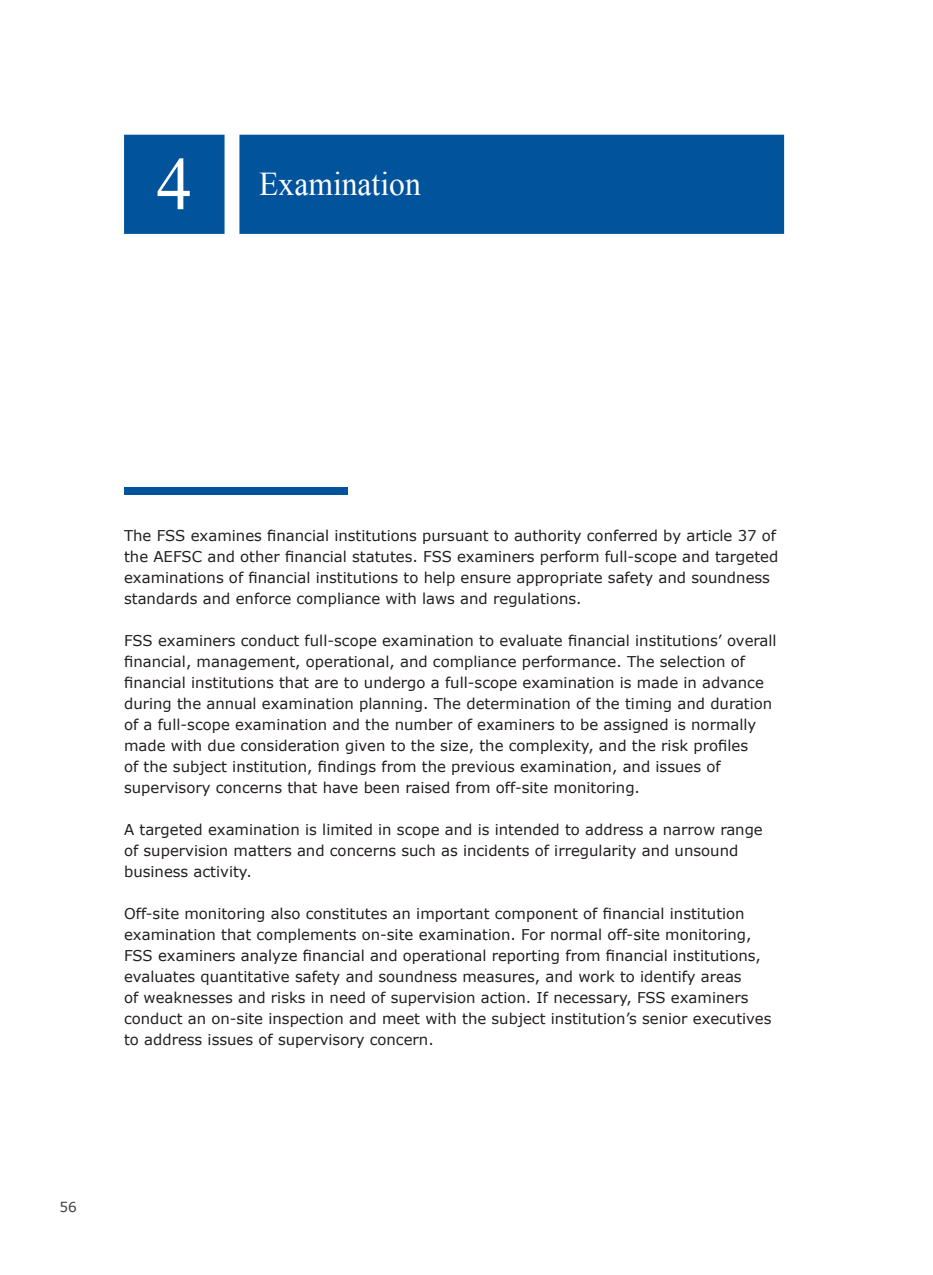
<style>
.page{position:relative;width:933px;height:1275px;background:#fff}
.page>*{position:absolute;margin:0;border:0;box-sizing:border-box;transform-origin:0 0}
.t1{font:75.25px "Times New Roman";color:#fff;scale:.95 1}
.t2{font:33.25px "Times New Roman";color:#fff;scale:.95 1}
.t3{font:14.88px/21px "Verdana";color:#231f20}
.t4{font:13.65px "Verdana";color:#3e3e3f}
</style>
<div class="page">
<div style="left:124px;top:135px;width:660px;height:99px;background:#01549c"></div>
<div style="left:124px;top:487px;width:223px;height:7px;background:#01549c"></div>
<h1 class="t1" style="left:156px;top:133px;width:39px">4</h1>
<h2 class="t2" style="left:259px;top:162px;width:171px">Examination</h2>
<p class="t3" style="left:124px;top:525px;width:656px">The FSS examines financial institutions pursuant to authority conferred by article 37 of the AEFSC and other financial statutes. FSS examiners perform full-scope and targeted examinations of financial institutions to help ensure appropriate safety and soundness standards and enforce compliance with laws and regulations.</p>
<p class="t3" style="left:124px;top:630px;width:654px">FSS examiners conduct full-scope examination to evaluate financial institutions’ overall financial, management, operational, and compliance performance. The selection of financial institutions that are to undergo a full-scope examination is made in advance during the annual examination planning. The determination of the timing and duration of a full-scope examination and the number of examiners to be assigned is normally made with due consideration given to the size, the complexity, and the risk profiles<br>of the subject institution, findings from the previous examination, and issues of supervisory concerns that have been raised from off-site monitoring.</p>
<p class="t3" style="left:124px;top:819px;width:640px">A targeted examination is limited in scope and is intended to address a narrow range of supervision matters and concerns such as incidents of irregularity and unsound business activity.</p>
<p class="t3" style="left:124px;top:903px;width:649px">Off-site monitoring also constitutes an important component of financial institution examination that complements on-site examination. For normal off-site monitoring, FSS examiners analyze financial and operational reporting from financial institutions, evaluates quantitative safety and soundness measures, and work to identify areas<br>of weaknesses and risks in need of supervision action. If necessary, FSS examiners conduct an on-site inspection and meet with the subject institution’s senior executives to address issues of supervisory concern.</p>
<p class="t4" style="left:60px;top:1198px;width:19px">56</p>
</div>
